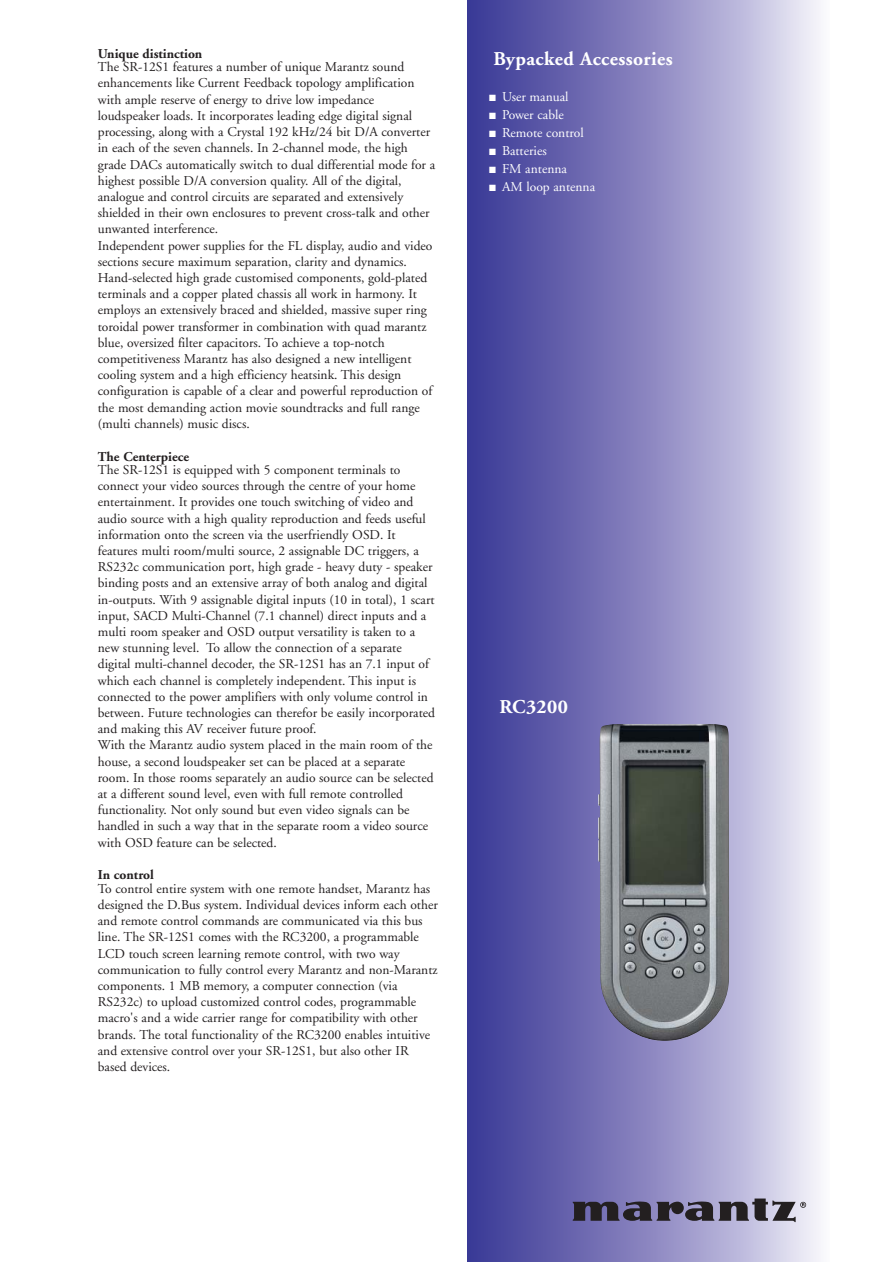
<style>
.page{position:relative;width:893px;height:1262px;background:#fff}
.page>*{position:absolute;margin:0;border:0;box-sizing:border-box;transform-origin:0 0}
.t1{font:700 19.5px "Adobe Garamond";letter-spacing:.02em;color:#fff}
.t2{font:13.5px/16.2px "Adobe Garamond";color:#231f20}
.t3{font:13.5px "Adobe Garamond";color:#fff}
.t4{font:700 13.5px "Adobe Garamond";color:#231f20}
</style>
<div class="page">
<div style="left:468px;top:0;width:361px;height:1261px;background:linear-gradient(to right,#322f91,#efecf7)"></div>
<img style="left:598px;top:724px;width:131px;height:317px">
<svg style="left:572px;top:1198px;width:234px;height:24px;background:#646076"></svg>
<p class="t4" style="left:98px;top:48px;width:106px">Unique distinction</p>
<p class="t2" style="left:98px;top:60px;width:339px">The SR-12S1 features a number of unique Marantz sound enhancements like Current Feedback topology amplification with ample reserve of energy to drive low impedance loudspeaker loads. It incorporates leading edge digital signal processing, along with a Crystal 192 kHz/24 bit D/A converter in each of the seven channels. In 2-channel mode, the high grade DACs automatically switch to dual differential mode for a highest possible D/A conversion quality. All of the digital, analogue and control circuits are separated and extensively shielded in their own enclosures to prevent cross-talk and other unwanted interference.<br>Independent power supplies for the FL display, audio and video sections secure maximum separation, clarity and dynamics.<br>Hand-selected high grade customised components, gold-plated terminals and a copper plated chassis all work in harmony. It employs an extensively braced and shielded, massive super ring toroidal power transformer in combination with quad marantz blue, oversized filter capacitors. To achieve a top-notch competitiveness Marantz has also designed a new intelligent cooling system and a high efficiency heatsink. This design configuration is capable of a clear and powerful reproduction of the most demanding action movie soundtracks and full range (multi channels) music discs.</p>
<p class="t4" style="left:98px;top:451px;width:93px">The Centerpiece</p>
<p class="t2" style="left:98px;top:463px;width:339px">The SR-12S1 is equipped with 5 component terminals to connect your video sources through the centre of your home entertainment. It provides one touch switching of video and audio source with a high quality reproduction and feeds useful information onto the screen via the userfriendly OSD. It features multi room/multi source, 2 assignable DC triggers, a RS232c communication port, high grade - heavy duty - speaker binding posts and an extensive array of both analog and digital in-outputs. With 9 assignable digital inputs (10 in total), 1 scart input, SACD Multi-Channel (7.1 channel) direct inputs and a multi room speaker and OSD output versatility is taken to a new stunning level. To allow the connection of a separate digital multi-channel decoder, the SR-12S1 has an 7.1 input of which each channel is completely independent. This input is connected to the power amplifiers with only volume control in between. Future technologies can therefor be easily incorporated and making this AV receiver future proof.<br>With the Marantz audio system placed in the main room of the house, a second loudspeaker set can be placed at a separate room. In those rooms separately an audio source can be selected at a different sound level, even with full remote controlled functionality. Not only sound but even video signals can be handled in such a way that in the separate room a video source with OSD feature can be selected.</p>
<p class="t4" style="left:98px;top:869px;width:58px">In control</p>
<p class="t2" style="left:98px;top:881px;width:341px">To control entire system with one remote handset, Marantz has designed the D.Bus system. Individual devices inform each other and remote control commands are communicated via this bus line. The SR-12S1 comes with the RC3200, a programmable LCD touch screen learning remote control, with two way communication to fully control every Marantz and non-Marantz components. 1 MB memory, a computer connection (via RS232c) to upload customized control codes, programmable macro's and a wide carrier range for compatibility with other brands. The total functionality of the RC3200 enables intuitive and extensive control over your SR-12S1, but also other IR based devices.</p>
<h1 class="t1" style="left:493px;top:51px;width:181px">Bypacked Accessories</h1>
<p class="t3" style="left:489px;top:91px;width:81px">■ User manual</p>
<p class="t3" style="left:489px;top:109px;width:76px">■ Power cable</p>
<p class="t3" style="left:489px;top:127px;width:96px">■ Remote control</p>
<p class="t3" style="left:489px;top:145px;width:59px">■ Batteries</p>
<p class="t3" style="left:489px;top:163px;width:79px">■ FM antenna</p>
<p class="t3" style="left:489px;top:181px;width:107px">■ AM loop antenna</p>
<h1 class="t1" style="left:499px;top:699px;width:70px">RC3200</h1>
</div>
